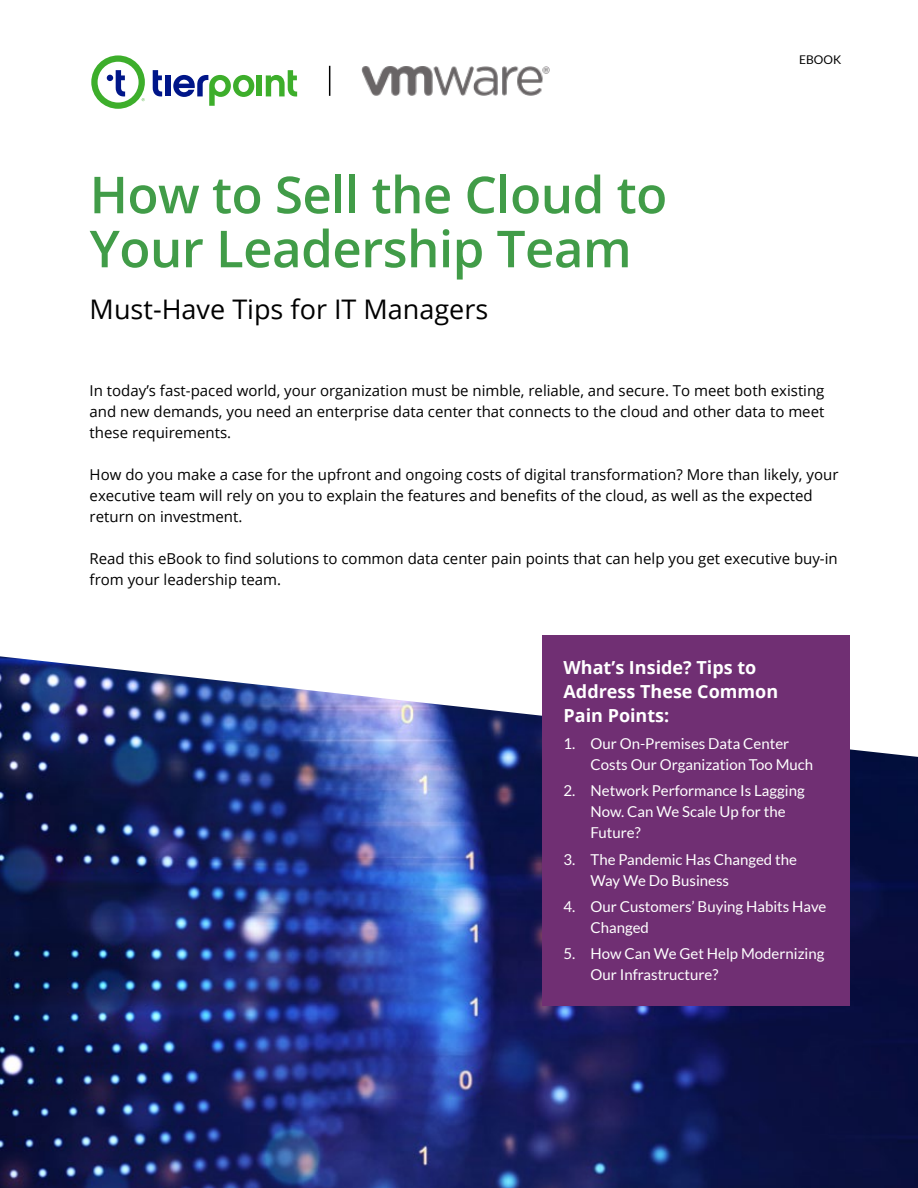
<style>
.page{position:relative;width:918px;height:1188px;background:#fff}
.page>*{position:absolute;margin:0;border:0;box-sizing:border-box;transform-origin:0 0}
.t1{font:600 51px/54px "Open Sans";letter-spacing:-.01em;color:#419c48}
.t2{font:27px "Open Sans";color:#000}
.t3{font:700 18px/24px "Open Sans";color:#fff}
.t4{font:15px/21px "Open Sans";color:#000}
.t5{font:15px/21px "Lato";color:#fff}
.t6{font:12px "Lato";color:#000}
</style>
<div class="page">
<img style="left:0;top:757px;width:918px;height:431px">
<img style="left:0;top:656px;width:918px;height:101px">
<div style="left:542px;top:635px;width:308px;height:371px;background:#702f73"></div>
<svg style="left:153px;top:70px;width:9px;height:27px"></svg>
<div style="left:165px;top:75px;width:6px;height:21px;background:#001689"></div>
<svg style="left:173px;top:74px;width:81px;height:32px"></svg>
<div style="left:257px;top:75px;width:5px;height:21px;background:#3dae2b"></div>
<svg style="left:266px;top:70px;width:31px;height:27px"></svg>
<svg style="left:91px;top:55px;width:54px;height:54px"></svg>
<img style="left:361px;top:66px;width:188px;height:30px">
<hr style="left:329px;top:66px;width:1px;height:30px;background:#000">
<h1 class="t1" style="left:90px;top:167px;width:579px">How to Sell the Cloud to<br>Your Leadership Team</h1>
<h2 class="t2" style="left:90px;top:290px;width:400px">Must-Have Tips for IT Managers</h2>
<p class="t6" style="left:799px;top:53px;width:44px">EBOOK</p>
<p class="t4" style="left:90px;top:380px;width:736px;text-align:justify">In today’s fast-paced world, your organization must be nimble, reliable, and secure. To meet both existing and new demands, you need an enterprise data center that connects to the cloud and other data to meet these requirements.</p>
<p class="t4" style="left:90px;top:464px;width:750px">How do you make a case for the upfront and ongoing costs of digital transformation? More than likely, your executive team will rely on you to explain the features and benefits of the cloud, as well as the expected return on investment.</p>
<p class="t4" style="left:90px;top:548px;width:750px">Read this eBook to find solutions to common data center pain points that can help you get executive buy-in from your leadership team.</p>
<p class="t3" style="left:564px;top:655px;width:216px">What’s Inside? Tips to<br>Address These Common<br>Pain Points:</p>
<p class="t5" style="left:591px;top:733px;width:224px;text-indent:-27px">1. Our On-Premises Data Center<br>Costs Our Organization Too Much</p>
<p class="t5" style="left:591px;top:780px;width:216px;text-indent:-27px">2. Network Performance Is Lagging<br>Now. Can We Scale Up for the<br>Future?</p>
<p class="t5" style="left:591px;top:849px;width:208px;text-indent:-27px">3. The Pandemic Has Changed the<br>Way We Do Business</p>
<p class="t5" style="left:591px;top:896px;width:237px;text-indent:-27px">4. Our Customers’ Buying Habits Have<br>Changed</p>
<p class="t5" style="left:591px;top:943px;width:235px;text-indent:-27px">5. How Can We Get Help Modernizing<br>Our Infrastructure?</p>
</div>
